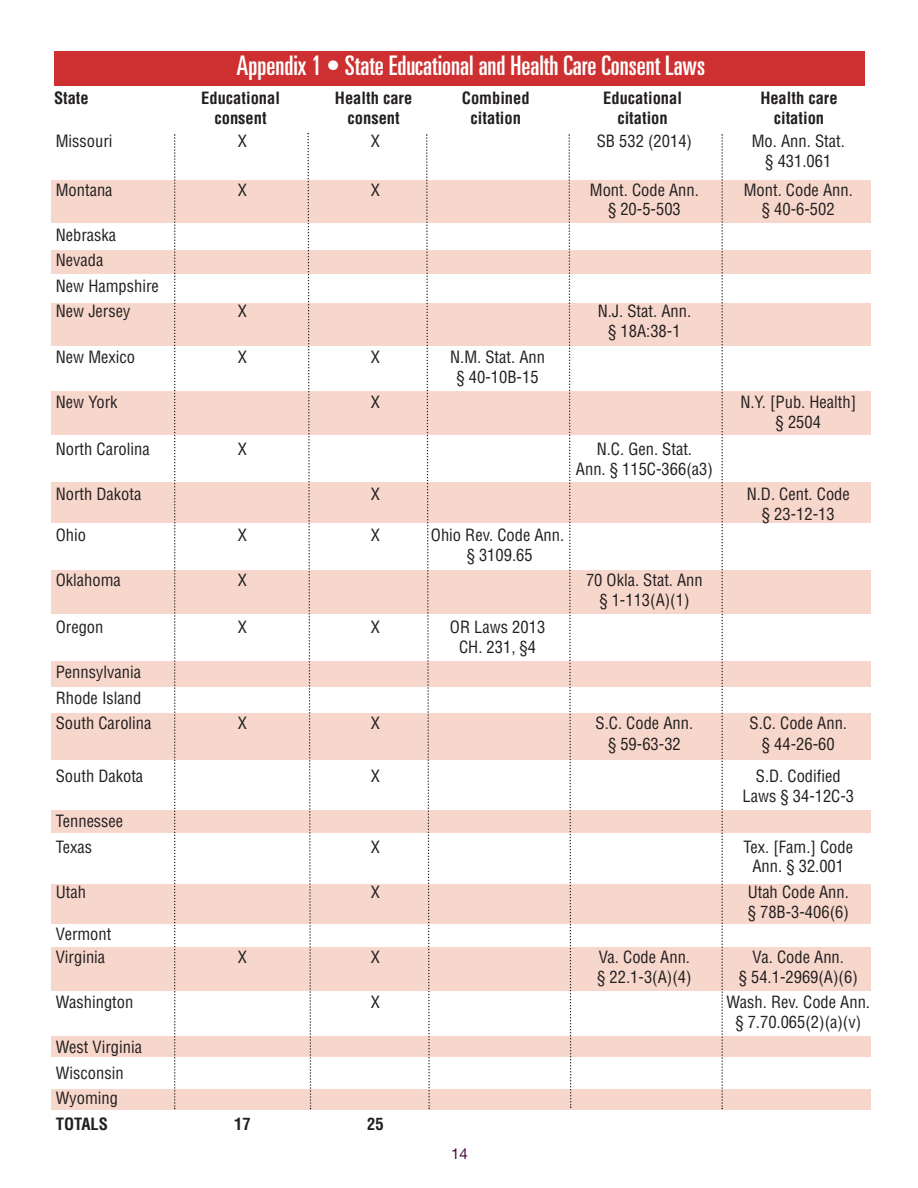
<style>
.page{position:relative;width:918px;height:1188px;background:#fff}
.page>*{position:absolute;margin:0;border:0;box-sizing:border-box;transform-origin:0 0}
.t1{font:ultra-condensed 27px "Univers";color:#fff}
.t2{font:condensed 16.5px/19.8px "Helvetica";color:#231f20;text-align:center}
.t3{font:700 condensed 16.5px "Helvetica";color:#231f20}
.t4{font:15px "Helvetica Neue";color:#480c49}
</style>
<div class="page">
<div style="left:51px;top:180px;width:820px;height:43px;background:#f7d7cb"></div>
<div style="left:51px;top:251px;width:820px;height:23px;background:#f7d7cb"></div>
<div style="left:51px;top:303px;width:820px;height:42px;background:#f7d7cb"></div>
<div style="left:51px;top:391px;width:820px;height:43px;background:#f7d7cb"></div>
<div style="left:51px;top:483px;width:820px;height:40px;background:#f7d7cb"></div>
<div style="left:51px;top:570px;width:820px;height:43px;background:#f7d7cb"></div>
<div style="left:51px;top:662px;width:820px;height:25px;background:#f7d7cb"></div>
<div style="left:51px;top:713px;width:820px;height:47px;background:#f7d7cb"></div>
<div style="left:51px;top:810px;width:820px;height:23px;background:#f7d7cb"></div>
<div style="left:51px;top:884px;width:820px;height:39px;background:#f7d7cb"></div>
<div style="left:51px;top:1036px;width:820px;height:21px;background:#f7d7cb"></div>
<div style="left:51px;top:1089px;width:820px;height:20px;background:#f7d7cb"></div>
<div style="left:51px;top:947px;width:820px;height:44px;background:#f7d7cb"></div>
<div style="left:54px;top:51px;width:810px;height:35px;background:#ce3031"></div>
<svg style="left:174px;top:134px;width:1px;height:975px"></svg>
<svg style="left:307px;top:132px;width:5px;height:977px"></svg>
<svg style="left:425px;top:134px;width:6px;height:975px"></svg>
<svg style="left:568px;top:134px;width:4px;height:974px"></svg>
<svg style="left:721px;top:134px;width:2px;height:975px"></svg>
<h1 class="t1" style="left:237px;top:56px;width:470px">Appendix 1 • State Educational and Health Care Consent Laws</h1>
<p class="t3" style="left:54px;top:89px;width:36px">State</p>
<p class="t3" style="left:201px;top:89px;width:80px">Educational</p>
<p class="t3" style="left:335px;top:89px;width:79px">Health care</p>
<p class="t3" style="left:462px;top:89px;width:69px">Combined</p>
<p class="t3" style="left:603px;top:89px;width:80px">Educational</p>
<p class="t3" style="left:760px;top:89px;width:79px">Health care</p>
<p class="t3" style="left:214px;top:109px;width:54px">consent</p>
<p class="t3" style="left:348px;top:109px;width:54px">consent</p>
<p class="t3" style="left:471px;top:109px;width:52px">citation</p>
<p class="t3" style="left:617px;top:109px;width:52px">citation</p>
<p class="t3" style="left:774px;top:109px;width:52px">citation</p>
<p class="t2" style="left:56px;top:132px;width:58px">Missouri</p>
<p class="t2" style="left:238px;top:132px;width:11px">X</p>
<p class="t2" style="left:371px;top:132px;width:11px">X</p>
<p class="t2" style="left:597px;top:132px;width:97px">SB 532 (2014)</p>
<p class="t2" style="left:752px;top:132px;width:94px">Mo. Ann. Stat. § 431.061</p>
<p class="t2" style="left:56px;top:180px;width:58px">Montana</p>
<p class="t2" style="left:238px;top:180px;width:11px">X</p>
<p class="t2" style="left:371px;top:180px;width:11px">X</p>
<p class="t2" style="left:590px;top:180px;width:111px">Mont. Code Ann.</p>
<p class="t2" style="left:744px;top:180px;width:111px">Mont. Code Ann.</p>
<p class="t2" style="left:608px;top:200px;width:74px">§ 20-5-503</p>
<p class="t2" style="left:762px;top:200px;width:74px">§ 40-6-502</p>
<p class="t2" style="left:56px;top:223px;width:105px;line-height:25.5px;text-align:left">Nebraska<br>Nevada<br>New Hampshire<br>New Jersey</p>
<p class="t2" style="left:238px;top:302px;width:11px">X</p>
<p class="t2" style="left:598px;top:302px;width:95px">N.J. Stat. Ann. § 18A:38-1</p>
<p class="t2" style="left:56px;top:347px;width:81px">New Mexico</p>
<p class="t2" style="left:238px;top:347px;width:11px">X</p>
<p class="t2" style="left:371px;top:347px;width:11px">X</p>
<p class="t2" style="left:450px;top:347px;width:96px">N.M. Stat. Ann § 40-10B-15</p>
<p class="t2" style="left:56px;top:392px;width:63px">New York</p>
<p class="t2" style="left:371px;top:392px;width:11px">X</p>
<p class="t2" style="left:740px;top:392px;width:117px">N.Y. [Pub. Health] § 2504</p>
<p class="t2" style="left:56px;top:439px;width:95px">North Carolina</p>
<p class="t2" style="left:238px;top:439px;width:11px">X</p>
<p class="t2" style="left:576px;top:439px;width:138px">N.C. Gen. Stat.<br>Ann. § 115C-366(a3)</p>
<p class="t2" style="left:56px;top:485px;width:87px">North Dakota</p>
<p class="t2" style="left:371px;top:485px;width:11px">X</p>
<p class="t2" style="left:747px;top:485px;width:105px">N.D. Cent. Code § 23-12-13</p>
<p class="t2" style="left:56px;top:525px;width:32px">Ohio</p>
<p class="t2" style="left:238px;top:525px;width:11px">X</p>
<p class="t2" style="left:371px;top:525px;width:11px">X</p>
<p class="t2" style="left:431px;top:525px;width:135px">Ohio Rev. Code Ann. § 3109.65</p>
<p class="t2" style="left:56px;top:571px;width:67px">Oklahoma</p>
<p class="t2" style="left:238px;top:571px;width:11px">X</p>
<p class="t2" style="left:586px;top:571px;width:118px">70 Okla. Stat. Ann § 1-113(A)(1)</p>
<p class="t2" style="left:56px;top:617px;width:49px">Oregon</p>
<p class="t2" style="left:238px;top:617px;width:11px">X</p>
<p class="t2" style="left:371px;top:617px;width:11px">X</p>
<p class="t2" style="left:450px;top:618px;width:97px">OR Laws 2013<br>CH. 231, §4</p>
<p class="t2" style="left:56px;top:660px;width:97px;line-height:25.5px;text-align:left">Pennsylvania<br>Rhode Island<br>South Carolina</p>
<p class="t2" style="left:238px;top:713px;width:11px">X</p>
<p class="t2" style="left:371px;top:713px;width:11px">X</p>
<p class="t2" style="left:596px;top:713px;width:99px">S.C. Code Ann.</p>
<p class="t2" style="left:750px;top:713px;width:99px">S.C. Code Ann.</p>
<p class="t2" style="left:608px;top:734px;width:74px">§ 59-63-32</p>
<p class="t2" style="left:762px;top:734px;width:74px">§ 44-26-60</p>
<p class="t2" style="left:56px;top:766px;width:89px">South Dakota</p>
<p class="t2" style="left:371px;top:766px;width:11px">X</p>
<p class="t2" style="left:742px;top:766px;width:113px">S.D. Codified<br>Laws § 34-12C-3</p>
<p class="t2" style="left:56px;top:809px;width:69px;line-height:25.5px;text-align:left">Tennessee<br>Texas</p>
<p class="t2" style="left:371px;top:837px;width:11px">X</p>
<p class="t2" style="left:744px;top:837px;width:111px">Tex. [Fam.] Code<br>Ann. § 32.001</p>
<p class="t2" style="left:56px;top:882px;width:32px">Utah</p>
<p class="t2" style="left:371px;top:882px;width:11px">X</p>
<p class="t2" style="left:748px;top:882px;width:103px;text-align:left">Utah Code Ann. § 78B-3-406(6)</p>
<p class="t2" style="left:56px;top:923px;width:57px;line-height:22.5px;text-align:left">Vermont<br>Virginia</p>
<p class="t2" style="left:238px;top:947px;width:11px">X</p>
<p class="t2" style="left:371px;top:947px;width:11px">X</p>
<p class="t2" style="left:599px;top:947px;width:93px">Va. Code Ann.</p>
<p class="t2" style="left:753px;top:947px;width:93px">Va. Code Ann.</p>
<p class="t2" style="left:597px;top:967px;width:96px">§ 22.1-3(A)(4)</p>
<p class="t2" style="left:739px;top:967px;width:121px">§ 54.1-2969(A)(6)</p>
<p class="t2" style="left:56px;top:992px;width:79px">Washington</p>
<p class="t2" style="left:371px;top:992px;width:11px">X</p>
<p class="t2" style="left:727px;top:992px;width:145px">Wash. Rev. Code Ann. § 7.70.065(2)(a)(v)</p>
<p class="t2" style="left:56px;top:1035px;width:88px;line-height:25.5px;text-align:left">West Virginia<br>Wisconsin<br>Wyoming</p>
<p class="t3" style="left:56px;top:1115px;width:54px">TOTALS</p>
<p class="t3" style="left:234px;top:1115px;width:18px">17</p>
<p class="t3" style="left:367px;top:1115px;width:18px">25</p>
<p class="t4" style="left:451px;top:1145px;width:18px">14</p>
</div>
